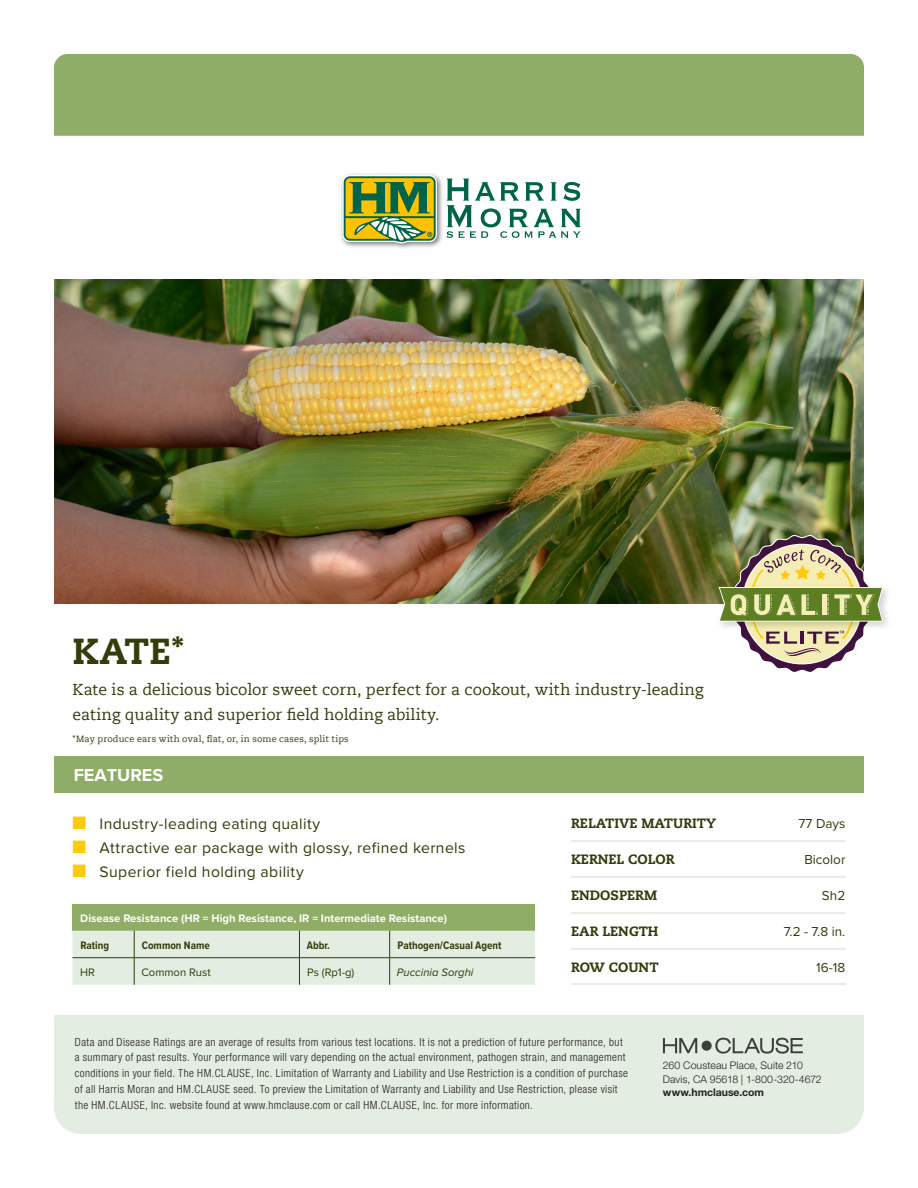
<style>
.page{position:relative;width:918px;height:1188px;background:#fff}
.page>*{position:absolute;margin:0;border:0;box-sizing:border-box;transform-origin:0 0}
.t1{font:800 36px "Caecilia Com 85";color:#333c0a}
.t2{font:700 18px "Proxima Nova";color:#fff}
.Corn-Body-Copy{font:15.75px/24.8px "Caecilia Com 55 Roman";letter-spacing:-.005em;color:#333c0a}
.t3{font:15.75px "Proxima Nova";letter-spacing:.025em;color:#333c0a}
.t4{font:800 13.5px "Caecilia LT Pro 85";color:#333c0a}
.Table-Data-Right-Ali{font:13.5px "Proxima Nova";color:#333c0a}
.t5{font:300 condensed 11.25px/15.8px "Helvetica Neue LT Std";letter-spacing:.035em;color:#231f20}
.t6{font:700 11.25px "Proxima Nova";color:#fff}
.Table-Data-Left-Alig{font:700 11.25px "Proxima Nova Cond";color:#333c0a}
.t7{font:11.25px "Proxima Nova";color:#2b3e07}
.t8{font:italic 11.25px "Proxima Nova";color:#2b3e07}
.t9{font:300 10.5px/13.5px "Helvetica Neue LT Std";letter-spacing:.005em;color:#231f20}
.t10{font:700 10.5px "Helvetica Neue LT Std";letter-spacing:-.005em;color:#231f20}
.Corn-Body-Copy-2{font:9px "Caecilia Com 55 Roman";letter-spacing:.02em;color:#333c0a}
.s1{color:#feca0a}
</style>
<div class="page">
<img style="left:341px;top:174px;width:102px;height:74px">
<svg style="left:342px;top:175px;width:95px;height:68px;background:#91a242"></svg>
<svg style="left:447px;top:179px;width:133px;height:59px"></svg>
<hr style="left:571px;top:840px;width:274px;height:1px;background:#e9ede3">
<hr style="left:571px;top:876px;width:274px;height:1px;background:#e9ede3">
<hr style="left:571px;top:912px;width:274px;height:1px;background:#e9ede3">
<hr style="left:571px;top:948px;width:274px;height:1px;background:#e9ede3">
<hr style="left:571px;top:983px;width:274px;height:2px;background:#e9ede3">
<div style="left:54px;top:54px;width:810px;height:82px;background:#8fad67"></div>
<div style="left:54px;top:1015px;width:810px;height:119px;background:#e3ede1"></div>
<svg style="left:663px;top:1038px;width:34px;height:15px"></svg>
<svg style="left:715px;top:1038px;width:88px;height:16px"></svg>
<div style="left:702px;top:1041px;width:10px;height:10px;background:#3e3e3f;border-radius:50%"></div>
<div style="left:54px;top:756px;width:810px;height:37px;background:#8fad67"></div>
<img style="left:54px;top:280px;width:810px;height:324px">
<img style="left:713px;top:581px;width:175px;height:46px">
<svg style="left:719px;top:535px;width:164px;height:137px"></svg>
<div style="left:73px;top:904px;width:462px;height:27px;background:#8fad67"></div>
<div style="left:73px;top:931px;width:462px;height:54px;background:#e3ede1"></div>
<hr style="left:73px;top:957px;width:61px;height:1px;background:#2b3e07">
<hr style="left:134px;top:957px;width:165px;height:1px;background:#2b3e07">
<hr style="left:299px;top:957px;width:91px;height:1px;background:#2b3e07">
<hr style="left:390px;top:957px;width:145px;height:1px;background:#2b3e07">
<p class="t1" style="left:73px;top:627px;width:113px">KATE*</p>
<p class="Corn-Body-Copy" style="left:73px;top:677px;width:632px">Kate is a delicious bicolor sweet corn, perfect for a cookout, with industry-leading eating quality and superior field holding ability.</p>
<p class="Corn-Body-Copy-2" style="left:73px;top:733px;width:278px">*May produce ears with oval, flat, or, in some cases, split tips</p>
<h2 class="t2" style="left:74px;top:761px;width:91px">FEATURES</h2>
<p class="t3" style="left:73px;top:812px;width:249px"><span class="s1">■</span> Industry-leading eating quality</p>
<p class="t3" style="left:73px;top:836px;width:395px"><span class="s1">■</span> Attractive ear package with glossy, refined kernels</p>
<p class="t3" style="left:73px;top:860px;width:233px"><span class="s1">■</span> Superior field holding ability</p>
<p class="t6" style="left:80px;top:910px;width:368px">Disease Resistance (HR = High Resistance, IR = Intermediate Resistance)</p>
<p class="Table-Data-Left-Alig" style="left:80px;top:937px;width:30px">Rating</p>
<p class="Table-Data-Left-Alig" style="left:142px;top:937px;width:70px">Common Name</p>
<p class="Table-Data-Left-Alig" style="left:307px;top:937px;width:25px">Abbr.</p>
<p class="Table-Data-Left-Alig" style="left:398px;top:937px;width:106px">Pathogen/Casual Agent</p>
<p class="t7" style="left:80px;top:964px;width:16px">HR</p>
<p class="t7" style="left:141px;top:964px;width:71px">Common Rust</p>
<p class="t7" style="left:307px;top:964px;width:49px">Ps (Rp1-g)</p>
<p class="t8" style="left:397px;top:964px;width:78px">Puccinia Sorghi</p>
<p class="t4" style="left:571px;top:813px;width:146px">RELATIVE MATURITY</p>
<p class="Table-Data-Right-Ali" style="left:799px;top:813px;width:48px">77 Days</p>
<p class="t4" style="left:571px;top:850px;width:105px">KERNEL COLOR</p>
<p class="Table-Data-Right-Ali" style="left:804px;top:849px;width:43px">Bicolor</p>
<p class="t4" style="left:571px;top:886px;width:87px">ENDOSPERM</p>
<p class="Table-Data-Right-Ali" style="left:822px;top:885px;width:25px">Sh2</p>
<p class="t4" style="left:571px;top:922px;width:89px">EAR LENGTH</p>
<p class="Table-Data-Right-Ali" style="left:784px;top:921px;width:63px">7.2 - 7.8 in.</p>
<p class="t4" style="left:571px;top:958px;width:89px">ROW COUNT</p>
<p class="Table-Data-Right-Ali" style="left:816px;top:957px;width:31px">16-18</p>
<p class="t5" style="left:75px;top:1034px;width:555px">Data and Disease Ratings are an average of results from various test locations. It is not a prediction of future performance, but a summary of past results. Your performance will vary depending on the actual environment, pathogen strain, and management conditions in your field. The HM.CLAUSE, Inc. Limitation of Warranty and Liability and Use Restriction is a condition of purchase of all Harris Moran and HM.CLAUSE seed. To preview the Limitation of Warranty and Liability and Use Restriction, please visit the HM.CLAUSE, Inc. website found at www.hmclause.com or call HM.CLAUSE, Inc. for more information.</p>
<p class="t9" style="left:663px;top:1058px;width:160px">260 Cousteau Place, Suite 210<br>Davis, CA 95618 | 1-800-320-4672</p>
<p class="t10" style="left:663px;top:1086px;width:103px">www.hmclause.com</p>
</div>
